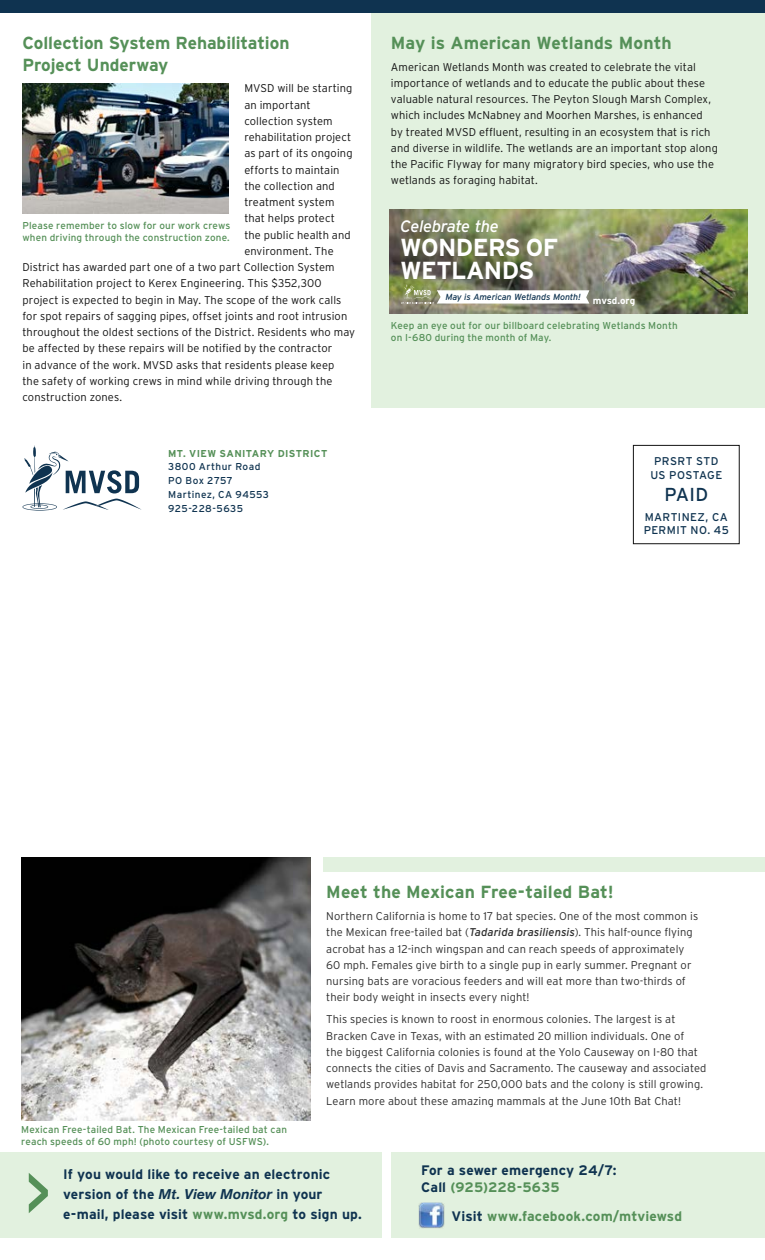
<style>
.page{position:relative;width:765px;height:1260px;background:#fff}
.page>*{position:absolute;margin:0;border:0;box-sizing:border-box;transform-origin:0 0}
.t1{font:700 24.62px/23px "Interstate";letter-spacing:-.03em;color:#fff}
.t2{font:18.75px "Interstate";color:#0f3350}
.t3{font:700 17.5px/21.9px "Interstate";color:#559058}
.t4{font:italic 16.5px "Interstate";letter-spacing:-.025em;color:#fff}
.t5{font:700 13.75px/20px "Interstate";letter-spacing:.005em;color:#0f3350}
.t6{font:700 13.75px "Interstate";letter-spacing:.01em;color:#559058}
.t7{font:300 11.25px/16.2px "Interstate";letter-spacing:.01em;color:#121212}
.t8{font:300 11.25px/16.2px "Interstate";letter-spacing:.01em;color:#2d2d2d}
.t9{font:11.25px/13.5px "Interstate";letter-spacing:.035em;color:#0f3350;text-align:center}
.t10{font:10px/12px "Interstate";letter-spacing:.015em;color:#559058}
.t11{font:10px/13.8px "Interstate";letter-spacing:.045em;color:#0f3350}
.t12{font:700 10px "Interstate";letter-spacing:.035em;color:#559058}
.t13{font:italic 8.88px "Interstate";letter-spacing:-.015em;color:#0f3350}
.s1{font-weight:700;font-style:normal;font-size:9.88px;color:#fff}
.s2{font-weight:400;font-style:italic}
.s3{font-family:"Helvetica Neue";font-style:italic}
.s4{color:#559058}
.s5{color:#0f3350}
</style>
<div class="page">
<div style="left:372px;top:12px;width:393px;height:396px;background:#e2f1df"></div>
<svg style="left:23px;top:445px;width:119px;height:66px"></svg>
<div style="left:0;top:0;width:765px;height:12px;background:#0f3350"></div>
<div style="left:0;top:1152px;width:381px;height:86px;background:#e2f1df"></div>
<div style="left:392px;top:1152px;width:373px;height:86px;background:#e2f1df"></div>
<svg style="left:29px;top:1173px;width:19px;height:40px"></svg>
<img style="left:419px;top:1202px;width:26px;height:27px">
<div style="left:323px;top:857px;width:442px;height:14px;background:#e2f1df"></div>
<img style="left:21px;top:857px;width:289px;height:264px">
<div style="left:633px;top:445px;width:107px;height:99px;border:1px solid #121212"></div>
<img style="left:390px;top:209px;width:358px;height:105px">
<svg style="left:401px;top:284px;width:188px;height:20px;background:#c4c5b7"></svg>
<img style="left:22px;top:84px;width:207px;height:130px">
<h3 class="t3" style="left:22px;top:31px;width:268px">Collection System Rehabilitation<br>Project Underway</h3>
<p class="t7" style="left:244px;top:80px;width:110px">MVSD will be starting</p>
<p class="t7" style="left:244px;top:96px;width:68px">an important</p>
<p class="t7" style="left:244px;top:113px;width:90px">collection system</p>
<p class="t7" style="left:244px;top:129px;width:109px">rehabilitation project</p>
<p class="t7" style="left:244px;top:145px;width:110px">as part of its ongoing</p>
<p class="t7" style="left:244px;top:161px;width:97px">efforts to maintain</p>
<p class="t7" style="left:244px;top:178px;width:92px">the collection and</p>
<p class="t7" style="left:244px;top:194px;width:92px">treatment system</p>
<p class="t7" style="left:244px;top:210px;width:92px">that helps protect</p>
<p class="t7" style="left:244px;top:226px;width:108px">the public health and</p>
<p class="t7" style="left:244px;top:243px;width:91px">environment. The</p>
<p class="t7" style="left:22px;top:259px;width:314px">District has awarded part one of a two part Collection System</p>
<p class="t7" style="left:22px;top:275px;width:301px">Rehabilitation project to Kerex Engineering. This $352,300</p>
<p class="t7" style="left:22px;top:291px;width:320px">project is expected to begin in May. The scope of the work calls</p>
<p class="t7" style="left:22px;top:308px;width:326px">for spot repairs of sagging pipes, offset joints and root intrusion</p>
<p class="t7" style="left:22px;top:324px;width:334px">throughout the oldest sections of the District. Residents who may</p>
<p class="t7" style="left:22px;top:340px;width:311px">be affected by these repairs will be notified by the contractor</p>
<p class="t7" style="left:22px;top:356px;width:313px">in advance of the work. MVSD asks that residents please keep</p>
<p class="t7" style="left:22px;top:373px;width:312px">the safety of working crews in mind while driving through the</p>
<p class="t7" style="left:22px;top:389px;width:101px">construction zones.</p>
<p class="t10" style="left:23px;top:219px;width:209px">Please remember to slow for our work crews when driving through the construction zone.</p>
<p class="t12" style="left:168px;top:448px;width:161px">MT. VIEW SANITARY DISTRICT</p>
<p class="t11" style="left:168px;top:460px;width:102px">3800 Arthur Road<br>PO Box 2757<br>Martinez, CA 94553<br>925-228-5635</p>
<h3 class="t3" style="left:391px;top:31px;width:282px">May is American Wetlands Month</h3>
<p class="t7" style="left:391px;top:58px;width:328px">American Wetlands Month was created to celebrate the vital importance of wetlands and to educate the public about these valuable natural resources. The Peyton Slough Marsh Complex, which includes McNabney and Moorhen Marshes, is enhanced<br>by treated MVSD effluent, resulting in an ecosystem that is rich and diverse in wildlife. The wetlands are an important stop along the Pacific Flyway for many migratory bird species, who use the wetlands as foraging habitat.</p>
<h3 class="t4" style="left:400px;top:217px;width:100px">Celebrate the</h3>
<h1 class="t1" style="left:400px;top:236px;width:159px">WONDERS OF<br>WETLANDS</h1>
<p class="t13" style="left:445px;top:292px;width:191px">May is American Wetlands Month! <span class="s1">mvsd.org</span></p>
<p class="t10" style="left:391px;top:319px;width:288px">Keep an eye out for our billboard celebrating Wetlands Month on I-680 during the month of May.</p>
<p class="t9" style="left:650px;top:455px;width:73px">PRSRT STD<br>US POSTAGE</p>
<h2 class="t2" style="left:664px;top:484px;width:45px">PAID</h2>
<p class="t9" style="left:644px;top:510px;width:87px;text-align:left">MARTINEZ, CA<br>PERMIT NO. 45</p>
<h3 class="t3" style="left:326px;top:881px;width:289px">Meet the Mexican Free-tailed Bat!</h3>
<p class="t10" style="left:21px;top:1124px;width:267px">Mexican Free-tailed Bat. The Mexican Free-tailed bat can reach speeds of 60 mph! (photo courtesy of USFWS).</p>
<p class="t8" style="left:326px;top:908px;width:373px">Northern California is home to 17 bat species. One of the most common is the Mexican free-tailed bat (<span class="s2">Tadarida brasiliensis</span>). This half-ounce flying acrobat has a 12-inch wingspan and can reach speeds of approximately 60 mph. Females give birth to a single pup in early summer. Pregnant or nursing bats are voracious feeders and will eat more than two-thirds of their body weight in insects every night!</p>
<p class="t8" style="left:326px;top:1011px;width:382px">This species is known to roost in enormous colonies. The largest is at Bracken Cave in Texas, with an estimated 20 million individuals. One of<br>the biggest California colonies is found at the Yolo Causeway on I-80 that connects the cities of Davis and Sacramento. The causeway and associated wetlands provides habitat for 250,000 bats and the colony is still growing.<br>Learn more about these amazing mammals at the June 10th Bat Chat!</p>
<p class="t5" style="left:63px;top:1164px;width:300px">If you would like to receive an electronic version of the <span class="s3">Mt. View Monitor</span> in your e-mail, please visit <span class="s4">www.mvsd.org</span> to sign up.</p>
<p class="t5" style="left:421px;top:1162px;width:197px;line-height:16.5px">For a sewer emergency 24/7:<br>Call <span class="s4">(925)228-5635</span></p>
<p class="t6" style="left:452px;top:1208px;width:232px"><span class="s5">Visit</span> www.facebook.com/mtviewsd</p>
</div>
